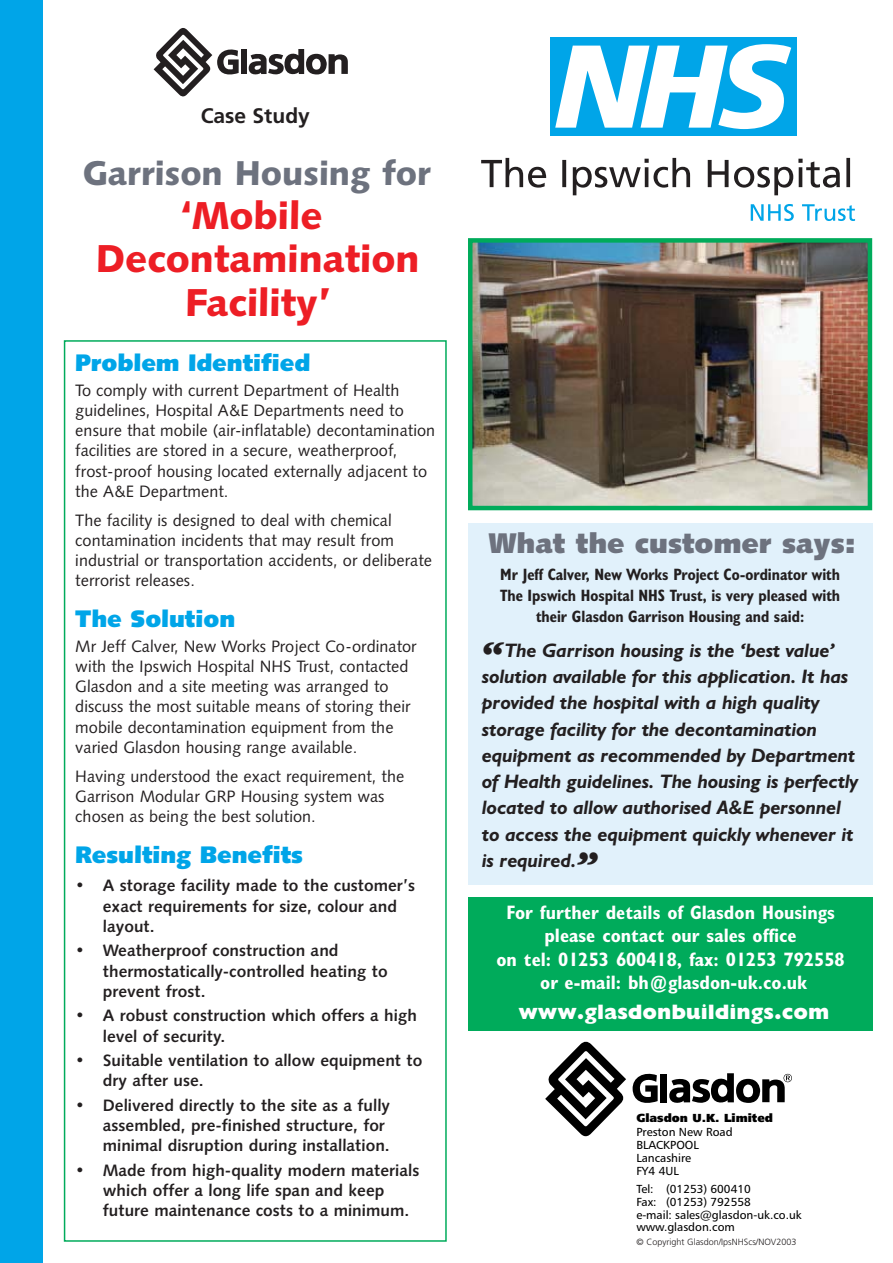
<style>
.page{position:relative;width:893px;height:1263px;background:#fff}
.page>*{position:absolute;margin:0;border:0;box-sizing:border-box;transform-origin:0 0}
.t1{font:39px/43.5px "Humanist 531 BT Black A";color:#ed1e25;text-align:center}
.t2{font:34.5px "Humanist 531 BT Black A";color:#6d727e}
.t3{font:28.5px "Humanist 531 BT Ultra Black A";color:#6d727e}
.t4{font:24px "Humanist 531 BT Ultra Black A";color:#00a5e8}
.t5{font:800 21px "Gill Sans";color:#fff}
.t6{font:700 21px "Frutiger";color:#231f20}
.t7{font:italic 700 19.5px/26.2px "Humanist 521 BT";color:#231f20}
.t8{font:700 condensed 19.5px/23.4px "Gill Sans";color:#fff;text-align:center}
.t9{font:16.5px/20.2px "Humanist 531 BT Roman A";color:#231f20}
.t10{font:16.5px/20.2px "Humanist 531 BT Bold A";color:#231f20}
.t11{font:700 condensed 16.5px/21px "Humanist 521 BT";color:#231f20;text-align:center}
.t12{font:11.7px/12.9px "Humanist 777 BT Roman B";color:#000}
.t13{font:11.7px "Humanist 777 BT Extra Black B";color:#000}
.t14{font:300 9px "Frutiger";color:#231f20}
.s1{font-family:"Gill Sans";font-size:36px}
</style>
<div class="page">
<div style="left:0;top:0;width:43px;height:1263px;background:#00a5e8"></div>
<div style="left:64px;top:340px;width:382px;height:902px;border:2px solid #00ab5b"></div>
<svg style="left:750px;top:204px;width:43px;height:17px"></svg>
<svg style="left:802px;top:204px;width:53px;height:17px"></svg>
<svg style="left:481px;top:158px;width:65px;height:30px"></svg>
<svg style="left:562px;top:160px;width:4px;height:27px"></svg>
<svg style="left:572px;top:158px;width:118px;height:37px"></svg>
<svg style="left:707px;top:160px;width:21px;height:27px"></svg>
<svg style="left:734px;top:159px;width:105px;height:36px"></svg>
<svg style="left:846px;top:158px;width:4px;height:29px"></svg>
<img style="left:473px;top:243px;width:394px;height:262px">
<div style="left:468px;top:238px;width:404px;height:272px;border:4px solid #00ab5b"></div>
<div style="left:468px;top:523px;width:404px;height:361px;background:#e1f1fb"></div>
<div style="left:549px;top:37px;width:247px;height:99px;background:#00a5e8"></div>
<svg style="left:555px;top:44px;width:236px;height:85px"></svg>
<div style="left:468px;top:897px;width:404px;height:134px;background:#00ab5b"></div>
<div style="left:660px;top:1074px;width:7px;height:28px;background:#000"></div>
<svg style="left:632px;top:1073px;width:25px;height:30px"></svg>
<svg style="left:545px;top:1041px;width:81px;height:96px"></svg>
<svg style="left:669px;top:1073px;width:122px;height:30px"></svg>
<div style="left:241px;top:50px;width:6px;height:24px;background:#231f20"></div>
<svg style="left:154px;top:28px;width:85px;height:69px"></svg>
<svg style="left:248px;top:49px;width:100px;height:26px"></svg>
<p class="t6" style="left:201px;top:107px;width:111px">Case Study</p>
<h2 class="t2" style="left:83px;top:153px;width:350px">Garrison Housing for</h2>
<h1 class="t1" style="left:96px;top:193px;width:325px">‘Mobile<br>Decontamination<br>Facility’</h1>
<h3 class="t4" style="left:75px;top:351px;width:236px">Problem Identified</h3>
<p class="t9" style="left:75px;top:381px;width:361px">To comply with current Department of Health guidelines, Hospital A&amp;E Departments need to ensure that mobile (air-inflatable) decontamination facilities are stored in a secure, weatherproof, frost-proof housing located externally adjacent to the A&amp;E Department.</p>
<p class="t9" style="left:75px;top:511px;width:358px">The facility is designed to deal with chemical contamination incidents that may result from industrial or transportation accidents, or deliberate terrorist releases.</p>
<h3 class="t4" style="left:75px;top:607px;width:161px">The Solution</h3>
<p class="t9" style="left:75px;top:636px;width:343px">Mr Jeff Calver, New Works Project Co-ordinator with the Ipswich Hospital NHS Trust, contacted Glasdon and a site meeting was arranged to discuss the most suitable means of storing their mobile decontamination equipment from the varied Glasdon housing range available.</p>
<p class="t9" style="left:75px;top:766px;width:330px">Having understood the exact requirement, the<br>Garrison Modular GRP Housing system was chosen as being the best solution.</p>
<h3 class="t4" style="left:75px;top:842px;width:229px">Resulting Benefits</h3>
<p class="t10" style="left:103px;top:876px;width:314px;text-indent:-27px">• A storage facility made to the customer’s exact requirements for size, colour and layout.</p>
<p class="t10" style="left:103px;top:941px;width:286px;text-indent:-27px">• Weatherproof construction and thermostatically-controlled heating to prevent frost.</p>
<p class="t10" style="left:103px;top:1006px;width:315px;text-indent:-27px">• A robust construction which offers a high level of security.</p>
<p class="t10" style="left:103px;top:1051px;width:321px;text-indent:-27px">• Suitable ventilation to allow equipment to dry after use.</p>
<p class="t10" style="left:103px;top:1096px;width:289px;text-indent:-27px">• Delivered directly to the site as a fully assembled, pre-finished structure, for minimal disruption during installation.</p>
<p class="t10" style="left:103px;top:1161px;width:318px;text-indent:-27px">• Made from high-quality modern materials which offer a long life span and keep future maintenance costs to a minimum.</p>
<h3 class="t3" style="left:488px;top:529px;width:369px">What the customer says:</h3>
<p class="t11" style="left:500px;top:566px;width:341px">Mr Jeff Calver, New Works Project Co-ordinator with<br>The Ipswich Hospital NHS Trust, is very pleased with their Glasdon Garrison Housing and said:</p>
<p class="t7" style="left:482px;top:639px;width:378px"><span class="s1">“</span>The Garrison housing is the ‘best value’ solution available for this application. It has provided the hospital with a high quality storage facility for the decontamination equipment as recommended by Department of Health guidelines. The housing is perfectly located to allow authorised A&amp;E personnel to access the equipment quickly whenever it is required.<span class="s1">”</span></p>
<p class="t8" style="left:496px;top:902px;width:350px">For further details of Glasdon Housings please contact our sales office<br>on tel: 01253 600418, fax: 01253 792558 or e-mail: bh@glasdon-uk.co.uk</p>
<p class="t5" style="left:518px;top:1004px;width:312px">www.glasdonbuildings.com</p>
<p class="t13" style="left:636px;top:1111px;width:138px">Glasdon U.K. Limited</p>
<p class="t12" style="left:636px;top:1126px;width:98px">Preston New Road<br>BLACKPOOL<br>Lancashire<br>FY4 4UL</p>
<p class="t12" style="left:636px;top:1182px;width:167px">Tel: (01253) 600410<br>Fax: (01253) 792558<br>e-mail: sales@glasdon-uk.co.uk www.glasdon.com</p>
<p class="t14" style="left:636px;top:1238px;width:161px">© Copyright Glasdon/IpsNHScs/NOV2003</p>
</div>
